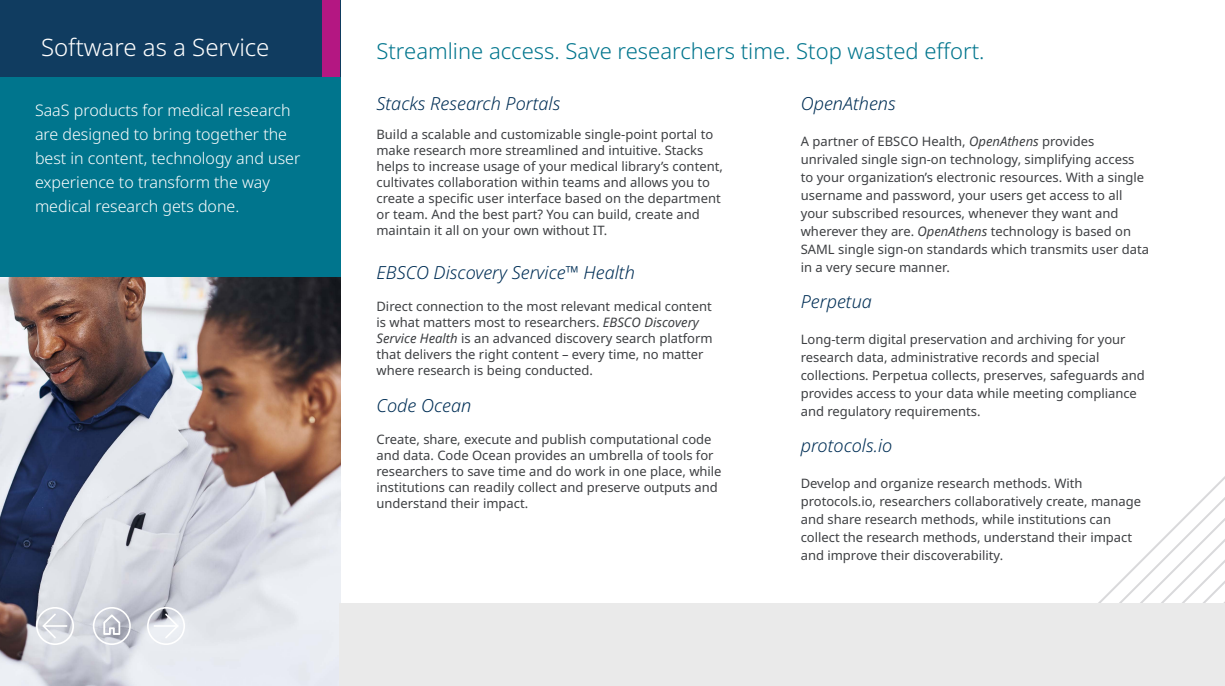
<style>
.page{position:relative;width:1225px;height:686px;background:#fff}
.page>*{position:absolute;margin:0;border:0;box-sizing:border-box;transform-origin:0 0}
.t1{font:300 24px "Noto Sans";color:#fff}
.t2{font:300 22px "Noto Sans";color:#00758d}
.t3{font:italic 300 18px "Noto Sans";color:#002f56}
.t4{font:300 16px/24px "Noto Sans";color:#fff}
.t5{font:13px/18px "Noto Sans";color:#3d3f42}
.s1{font-style:italic}
</style>
<div class="page">
<div style="left:0;top:0;width:340px;height:686px;background:#103c60"></div>
<img style="left:0;top:277px;width:340px;height:409px">
<div style="left:0;top:78px;width:340px;height:199px;background:#00758d"></div>
<svg style="left:1098px;top:476px;width:127px;height:127px"></svg>
<svg style="left:36px;top:607px;width:38px;height:38px"></svg>
<svg style="left:147px;top:607px;width:38px;height:38px"></svg>
<svg style="left:93px;top:607px;width:38px;height:38px"></svg>
<div style="left:340px;top:603px;width:885px;height:83px;background:#eaeaea"></div>
<div style="left:322px;top:0;width:18px;height:77px;background:#b41782"></div>
<p class="t1" style="left:41px;top:30px;width:230px">Software as a Service</p>
<p class="t4" style="left:35px;top:99px;width:267px">SaaS products for medical research are designed to bring together the best in content, technology and user experience to transform the way medical research gets done.</p>
<p class="t2" style="left:376px;top:35px;width:610px">Streamline access. Save researchers time. Stop wasted effort.</p>
<p class="t3" style="left:376px;top:91px;width:185px">Stacks Research Portals</p>
<p class="t5" style="left:376px;top:127px;width:348px;line-height:16px">Build a scalable and customizable single-point portal to make research more streamlined and intuitive. Stacks helps to increase usage of your medical library’s content, cultivates collaboration within teams and allows you to create a specific user interface based on the department or team. And the best part? You can build, create and maintain it all on your own without IT.</p>
<p class="t3" style="left:376px;top:259px;width:260px">EBSCO Discovery Service™ Health</p>
<p class="t5" style="left:376px;top:298px;width:338px;line-height:16px">Direct connection to the most relevant medical content is what matters most to researchers. <span class="s1">EBSCO Discovery Service Health</span> is an advanced discovery search platform that delivers the right content – every time, no matter where research is being conducted.</p>
<p class="t3" style="left:376px;top:393px;width:96px">Code Ocean</p>
<p class="t5" style="left:376px;top:432px;width:347px;line-height:16px">Create, share, execute and publish computational code and data. Code Ocean provides an umbrella of tools for researchers to save time and do work in one place, while institutions can readily collect and preserve outputs and understand their impact.</p>
<p class="t3" style="left:801px;top:91px;width:97px">OpenAthens</p>
<p class="t5" style="left:801px;top:133px;width:350px">A partner of EBSCO Health, <span class="s1">OpenAthens</span> provides unrivaled single sign-on technology, simplifying access to your organization’s electronic resources. With a single username and password, your users get access to all your subscribed resources, whenever they want and wherever they are. <span class="s1">OpenAthens</span> technology is based on SAML single sign-on standards which transmits user data in a very secure manner.</p>
<p class="t3" style="left:801px;top:289px;width:73px">Perpetua</p>
<p class="t5" style="left:801px;top:331px;width:345px">Long-term digital preservation and archiving for your research data, administrative records and special collections. Perpetua collects, preserves, safeguards and provides access to your data while meeting compliance and regulatory requirements.</p>
<p class="t3" style="left:801px;top:433px;width:93px">protocols.io</p>
<p class="t5" style="left:801px;top:475px;width:342px">Develop and organize research methods. With protocols.io, researchers collaboratively create, manage and share research methods, while institutions can collect the research methods, understand their impact and improve their discoverability.</p>
</div>
